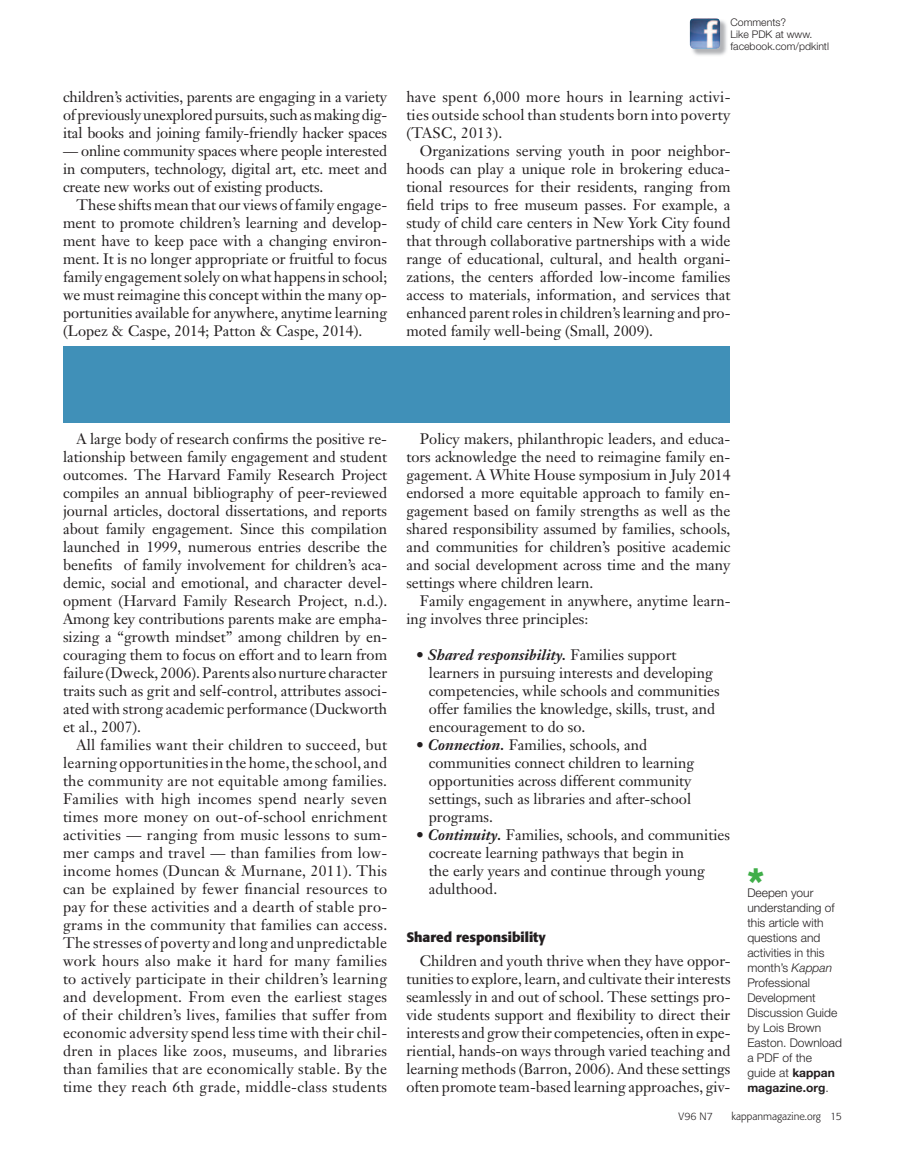
<style>
.page{position:relative;width:905px;height:1175px;background:#fff}
.page>*{position:absolute;margin:0;border:0;box-sizing:border-box;transform-origin:0 0}
.t1{font:900 36px "Helvetica Neue";color:#40ae49}
.t2{font:15px/18px "Janson Text";color:#231f20;text-align:justify}
.t3{font:700 13.5px "Formata";color:#231f20}
.t4{font:300 12px/15px "Helvetica Neue";color:#231f20}
.t5{font:300 10.5px/12px "Helvetica Neue";color:#231f20}
.t6{font:300 10.5px "Formata";color:#231f20}
.s1{font-weight:700;font-style:italic}
.s2{font-style:italic}
.s3{font-weight:700}
</style>
<div class="page">
<img style="left:692px;top:20px;width:35px;height:36px">
<img style="left:689px;top:18px;width:31px;height:31px">
<div style="left:63px;top:346px;width:666px;height:77px;background:#4090b8"></div>
<p class="t2" style="left:63px;top:87px;width:326px">children’s activities, parents are engaging in a variety of previously unexplored pursuits, such as making dig&shy;ital books and joining family-friendly hacker spaces</p>
<p class="t2" style="left:63px;top:141px;width:325px">— online community spaces where people interested in computers, technology, digital art, etc. meet and create new works out of existing products.</p>
<p class="t2" style="left:63px;top:195px;width:326px;text-indent:14px">These shifts mean that our views of family engage&shy;ment to promote children’s learning and develop&shy;ment have to keep pace with a changing environ&shy;ment. It is no longer appropriate or fruitful to focus family engagement solely on what happens in school; we must reimagine this concept within the many op&shy;portunities available for anywhere, anytime learning (Lopez &amp; Caspe, 2014; Patton &amp; Caspe, 2014).</p>
<p class="t5" style="left:730px;top:16px;width:100px">Comments?<br>Like PDK at www. facebook.com/pdkintl</p>
<p class="t2" style="left:406px;top:87px;width:326px">have spent 6,000 more hours in learning activi&shy;ties outside school than students born into poverty (TASC, 2013).</p>
<p class="t2" style="left:406px;top:141px;width:326px;text-indent:14px">Organizations serving youth in poor neighbor&shy;hoods can play a unique role in brokering educa&shy;tional resources for their residents, ranging from field trips to free museum passes. For example, a study of child care centers in New York City found that through collaborative partnerships with a wide range of educational, cultural, and health organi&shy;zations, the centers afforded low-income families access to materials, information, and services that enhanced parent roles in children’s learning and pro&shy;moted family well-being (Small, 2009).</p>
<p class="t2" style="left:63px;top:429px;width:326px;text-indent:14px">A large body of research confirms the positive re&shy;lationship between family engagement and student outcomes. The Harvard Family Research Project compiles an annual bibliography of peer-reviewed journal articles, doctoral dissertations, and reports about family engagement. Since this compilation launched in 1999, numerous entries describe the benefits of family involvement for children’s aca&shy;demic, social and emotional, and character devel&shy;opment (Harvard Family Research Project, n.d.).<br>Among key contributions parents make are empha&shy;sizing a “growth mindset” among children by en&shy;couraging them to focus on effort and to learn from failure (Dweck, 2006). Parents also nurture character traits such as grit and self-control, attributes associ&shy;ated with strong academic performance (Duckworth et al., 2007).</p>
<p class="t2" style="left:63px;top:735px;width:326px;text-indent:14px">All families want their children to succeed, but learning opportunities in the home, the school, and the community are not equitable among families.<br>Families with high incomes spend nearly seven times more money on out-of-school enrichment activities — ranging from music lessons to sum&shy;mer camps and travel — than families from low&shy;income homes (Duncan &amp; Murnane, 2011). This can be explained by fewer financial resources to pay for these activities and a dearth of stable pro&shy;grams in the community that families can access.<br>The stresses of poverty and long and unpredictable work hours also make it hard for many families to actively participate in their children’s learning and development. From even the earliest stages of their children’s lives, families that suffer from economic adversity spend less time with their chil&shy;dren in places like zoos, museums, and libraries than families that are economically stable. By the time they reach 6th grade, middle-class students</p>
<p class="t2" style="left:406px;top:429px;width:326px;text-indent:14px">Policy makers, philanthropic leaders, and educa&shy;tors acknowledge the need to reimagine family en&shy;gagement. A White House symposium in July 2014 endorsed a more equitable approach to family en&shy;gagement based on family strengths as well as the shared responsibility assumed by families, schools, and communities for children’s positive academic and social development across time and the many settings where children learn.</p>
<p class="t2" style="left:406px;top:591px;width:325px;text-indent:14px">Family engagement in anywhere, anytime learn&shy;ing involves three principles:</p>
<p class="t2" style="left:429px;top:645px;width:292px;text-align:left;text-indent:-14px"><span class="s1">• Shared responsibility.</span> Families support learners in pursuing interests and developing competencies, while schools and communities offer families the knowledge, skills, trust, and encouragement to do so.</p>
<p class="t2" style="left:429px;top:735px;width:267px;text-align:left;text-indent:-14px"><span class="s1">• Connection.</span> Families, schools, and communities connect children to learning opportunities across different community settings, such as libraries and after-school programs.</p>
<p class="t2" style="left:429px;top:825px;width:303px;text-align:left;text-indent:-14px"><span class="s1">• Continuity.</span> Families, schools, and communities cocreate learning pathways that begin in<br>the early years and continue through young adulthood.</p>
<p class="t3" style="left:406px;top:929px;width:141px">Shared responsibility</p>
<p class="t2" style="left:406px;top:951px;width:326px;text-indent:14px">Children and youth thrive when they have oppor&shy;tunities to explore, learn, and cultivate their interests seamlessly in and out of school. These settings pro&shy;vide students support and flexibility to direct their interests and grow their competencies, often in expe&shy;riential, hands-on ways through varied teaching and learning methods (Barron, 2006). And these settings often promote team-based learning approaches, giv-</p>
<h1 class="t1" style="left:747px;top:859px;width:18px">*</h1>
<p class="t4" style="left:747px;top:884px;width:96px">Deepen your understanding of this article with questions and activities in this month’s <span class="s2">Kappan<br></span>Professional<br>Development<br>Discussion Guide by Lois Brown<br>Easton. Download a PDF of the guide at <span class="s3">kappan magazine.org</span>.</p>
<p class="t6" style="left:678px;top:1110px;width:36px">V96 N7</p>
<p class="t6" style="left:731px;top:1110px;width:112px">kappanmagazine.org 15</p>
</div>
